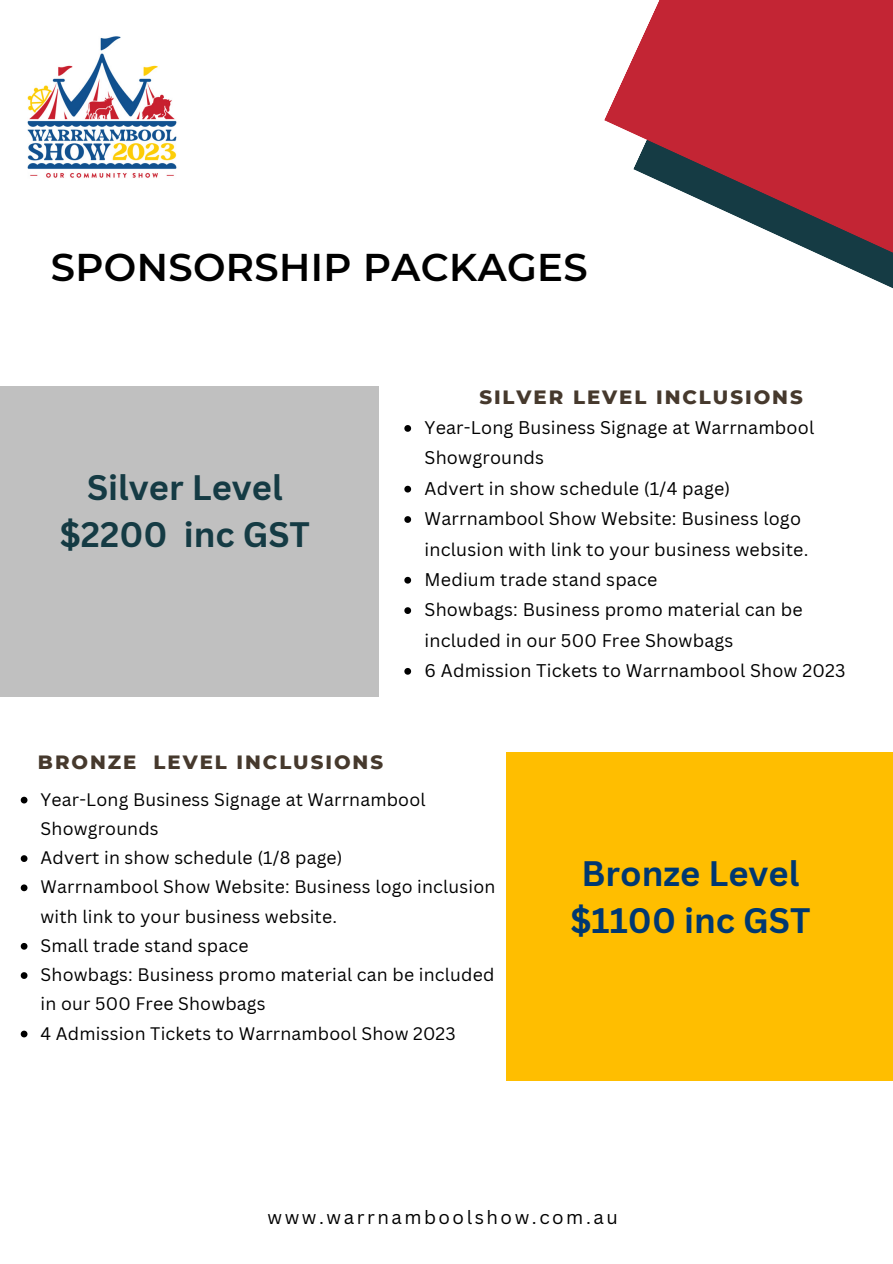
<style>
.page{position:relative;width:893px;height:1264px;background:#fff}
.page>*{position:absolute;margin:0;border:0;box-sizing:border-box;transform-origin:0 0}
.t1{font:600 38.55px "Montserrat";letter-spacing:.01em;color:#000}
.t2{font:700 34.5px/47.2px "Canva Sans";color:#153b44;text-align:center}
.t3{font:700 34.5px/47.2px "Canva Sans";color:#003871;text-align:center}
.t4{font:800 19.65px "Montserrat";letter-spacing:.1em;color:#46392d}
.t5{font:18.6px "Canva Sans";letter-spacing:.135em;color:#000}
.t6{font:17.85px/30.3px "Canva Sans";letter-spacing:.01em;color:#000}
.t7{font:17.7px/29.2px "Canva Sans";letter-spacing:.01em;color:#000}
</style>
<div class="page">
<div style="left:505px;top:752px;width:387px;height:328px;background:#ffbe00"></div>
<div style="left:0;top:387px;width:378px;height:310px;background:#c0c0c0"></div>
<svg style="left:604px;top:0;width:288px;height:288px;fill:#c32534"></svg>
<img style="left:27px;top:36px;width:150px;height:142px">
<svg style="left:404px;top:425px;width:7px;height:7px"></svg>
<svg style="left:404px;top:486px;width:7px;height:6px"></svg>
<svg style="left:404px;top:516px;width:7px;height:7px"></svg>
<svg style="left:404px;top:577px;width:7px;height:6px"></svg>
<svg style="left:404px;top:607px;width:7px;height:7px"></svg>
<svg style="left:404px;top:668px;width:7px;height:6px"></svg>
<svg style="left:21px;top:796px;width:6px;height:7px"></svg>
<svg style="left:21px;top:855px;width:6px;height:7px"></svg>
<svg style="left:21px;top:884px;width:6px;height:7px"></svg>
<svg style="left:21px;top:943px;width:6px;height:6px"></svg>
<svg style="left:21px;top:972px;width:6px;height:6px"></svg>
<svg style="left:21px;top:1030px;width:6px;height:7px"></svg>
<h1 class="t1" style="left:51px;top:243px;width:538px">SPONSORSHIP PACKAGES</h1>
<h2 class="t2" style="left:60px;top:463px;width:252px">Silver Level $2200 inc GST</h2>
<p class="t4" style="left:479px;top:385px;width:325px">SILVER LEVEL INCLUSIONS</p>
<p class="t6" style="left:424px;top:412px;width:422px">Year-Long Business Signage at Warrnambool Showgrounds<br>Advert in show schedule (1/4 page)<br>Warrnambool Show Website: Business logo inclusion with link to your business website.<br>Medium trade stand space<br>Showbags: Business promo material can be included in our 500 Free Showbags<br>6 Admission Tickets to Warrnambool Show 2023</p>
<p class="t4" style="left:38px;top:750px;width:346px">BRONZE LEVEL INCLUSIONS</p>
<p class="t7" style="left:41px;top:784px;width:456px">Year-Long Business Signage at Warrnambool Showgrounds<br>Advert in show schedule (1/8 page)<br>Warrnambool Show Website: Business logo inclusion with link to your business website.<br>Small trade stand space<br>Showbags: Business promo material can be included in our 500 Free Showbags<br>4 Admission Tickets to Warrnambool Show 2023</p>
<h2 class="t3" style="left:570px;top:849px;width:241px">Bronze Level $1100 inc GST</h2>
<p class="t5" style="left:267px;top:1203px;width:351px">www.warrnamboolshow.com.au</p>
</div>
